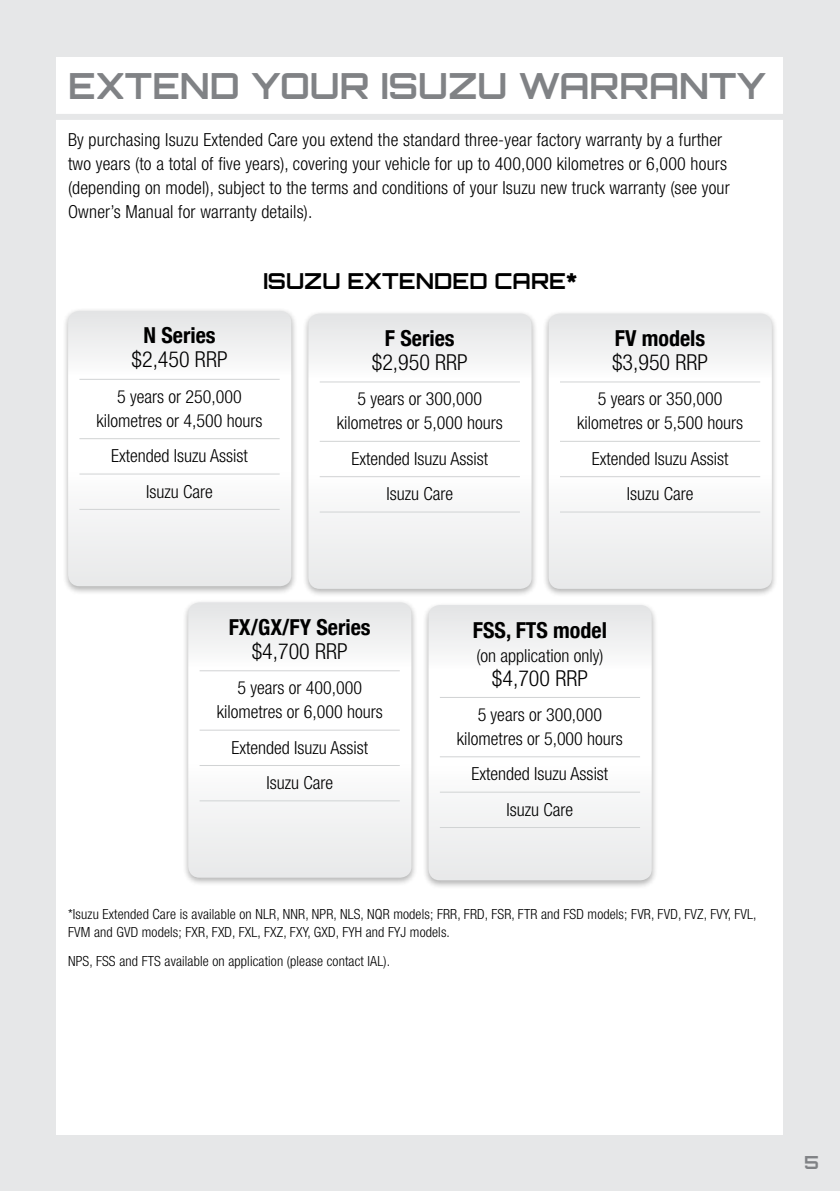
<style>
.page{position:relative;width:840px;height:1191px;background:#fff}
.page>*{position:absolute;margin:0;border:0;box-sizing:border-box;transform-origin:0 0}
.t1{font:700 36px "Orbitron";color:#808285}
.t2{font:700 condensed 22px "Helvetica Neue";color:#000}
.t3{font:300 condensed 22px "Helvetica Neue";color:#000}
.t4{font:700 22px "Orbitron";color:#000}
.t5{font:300 condensed 18px/24px "Helvetica Neue";color:#000;text-align:center}
.t6{font:700 18px "Orbitron";color:#808285}
.t7{font:300 condensed 14px/18px "Helvetica Neue";letter-spacing:.01em;color:#000}
</style>
<div class="page">
<div style="left:0;top:0;width:839px;height:1191px;background:#e6e7e8"></div>
<div style="left:57px;top:57px;width:725px;height:1077px;background:#fff"></div>
<div style="left:0;top:114px;width:839px;height:6px;background:#e6e7e8"></div>
<div style="left:62px;top:307px;width:235px;height:288px;background:#000;opacity:.3"></div>
<svg style="left:68px;top:311px;width:223px;height:275px"></svg>
<hr style="left:79px;top:379px;width:200px;height:1px;background:#d1d3d4">
<hr style="left:79px;top:438px;width:200px;height:1px;background:#d1d3d4">
<hr style="left:79px;top:473px;width:200px;height:1px;background:#d1d3d4">
<hr style="left:79px;top:509px;width:200px;height:1px;background:#d1d3d4">
<div style="left:302px;top:310px;width:235px;height:287px;background:#000;opacity:.3"></div>
<svg style="left:308px;top:314px;width:223px;height:275px"></svg>
<hr style="left:319px;top:381px;width:200px;height:1px;background:#d1d3d4">
<hr style="left:319px;top:441px;width:200px;height:1px;background:#d1d3d4">
<hr style="left:319px;top:476px;width:200px;height:1px;background:#d1d3d4">
<hr style="left:319px;top:511px;width:200px;height:1px;background:#d1d3d4">
<div style="left:542px;top:310px;width:235px;height:287px;background:#000;opacity:.3"></div>
<svg style="left:548px;top:314px;width:223px;height:275px"></svg>
<hr style="left:559px;top:381px;width:200px;height:1px;background:#d1d3d4">
<hr style="left:559px;top:441px;width:200px;height:1px;background:#d1d3d4">
<hr style="left:559px;top:476px;width:200px;height:1px;background:#d1d3d4">
<hr style="left:559px;top:511px;width:200px;height:1px;background:#d1d3d4">
<div style="left:182px;top:599px;width:235px;height:287px;background:#000;opacity:.3"></div>
<svg style="left:188px;top:602px;width:223px;height:275px"></svg>
<hr style="left:199px;top:670px;width:200px;height:1px;background:#d1d3d4">
<hr style="left:199px;top:729px;width:200px;height:1px;background:#d1d3d4">
<hr style="left:199px;top:765px;width:200px;height:1px;background:#d1d3d4">
<hr style="left:199px;top:800px;width:200px;height:1px;background:#d1d3d4">
<div style="left:422px;top:601px;width:235px;height:288px;background:#000;opacity:.3"></div>
<svg style="left:428px;top:605px;width:223px;height:275px"></svg>
<hr style="left:439px;top:697px;width:200px;height:1px;background:#d1d3d4">
<hr style="left:439px;top:756px;width:200px;height:1px;background:#d1d3d4">
<hr style="left:439px;top:791px;width:200px;height:1px;background:#d1d3d4">
<hr style="left:439px;top:827px;width:200px;height:1px;background:#d1d3d4">
<h1 class="t1" style="left:68px;top:64px;width:698px">EXTEND YOUR ISUZU WARRANTY</h1>
<p class="t5" style="left:68px;top:127px;width:662px;text-align:left">By purchasing Isuzu Extended Care you extend the standard three-year factory warranty by a further two years (to a total of five years), covering your vehicle for up to 400,000 kilometres or 6,000 hours (depending on model), subject to the terms and conditions of your Isuzu new truck warranty (see your Owner’s Manual for warranty details).</p>
<p class="t4" style="left:263px;top:267px;width:315px">ISUZU EXTENDED CARE*</p>
<p class="t2" style="left:143px;top:317px;width:74px">N Series</p>
<p class="t3" style="left:131px;top:347px;width:97px">$2,450 RRP</p>
<p class="t5" style="left:96px;top:384px;width:167px">5 years or 250,000 kilometres or 4,500 hours</p>
<p class="t5" style="left:111px;top:438px;width:138px;line-height:35.4px">Extended Isuzu Assist<br>Isuzu Care</p>
<p class="t2" style="left:385px;top:320px;width:71px">F Series</p>
<p class="t3" style="left:371px;top:350px;width:97px">$2,950 RRP</p>
<p class="t5" style="left:336px;top:387px;width:167px">5 years or 300,000 kilometres or 5,000 hours</p>
<p class="t5" style="left:351px;top:440px;width:138px;line-height:35.4px">Extended Isuzu Assist<br>Isuzu Care</p>
<p class="t2" style="left:614px;top:320px;width:92px">FV models</p>
<p class="t3" style="left:611px;top:350px;width:97px">$3,950 RRP</p>
<p class="t5" style="left:576px;top:387px;width:167px">5 years or 350,000 kilometres or 5,500 hours</p>
<p class="t5" style="left:591px;top:440px;width:138px;line-height:35.4px">Extended Isuzu Assist<br>Isuzu Care</p>
<p class="t2" style="left:229px;top:609px;width:143px">FX/GX/FY Series</p>
<p class="t3" style="left:251px;top:638px;width:97px">$4,700 RRP</p>
<p class="t5" style="left:216px;top:676px;width:167px">5 years or 400,000 kilometres or 6,000 hours</p>
<p class="t5" style="left:231px;top:729px;width:138px;line-height:35.4px">Extended Isuzu Assist<br>Isuzu Care</p>
<p class="t2" style="left:472px;top:611px;width:135px">FSS, FTS model</p>
<p class="t5" style="left:476px;top:643px;width:128px">(on application only)</p>
<p class="t3" style="left:491px;top:665px;width:97px">$4,700 RRP</p>
<p class="t5" style="left:456px;top:702px;width:167px">5 years or 300,000 kilometres or 5,000 hours</p>
<p class="t5" style="left:471px;top:756px;width:138px;line-height:35.4px">Extended Isuzu Assist<br>Isuzu Care</p>
<p class="t7" style="left:68px;top:905px;width:689px">*Isuzu Extended Care is available on NLR, NNR, NPR, NLS, NQR models; FRR, FRD, FSR, FTR and FSD models; FVR, FVD, FVZ, FVY, FVL,<br>FVM and GVD models; FXR, FXD, FXL, FXZ, FXY, GXD, FYH and FYJ models.</p>
<p class="t7" style="left:68px;top:952px;width:323px">NPS, FSS and FTS available on application (please contact IAL).</p>
<p class="t6" style="left:803px;top:1152px;width:16px">5</p>
</div>
